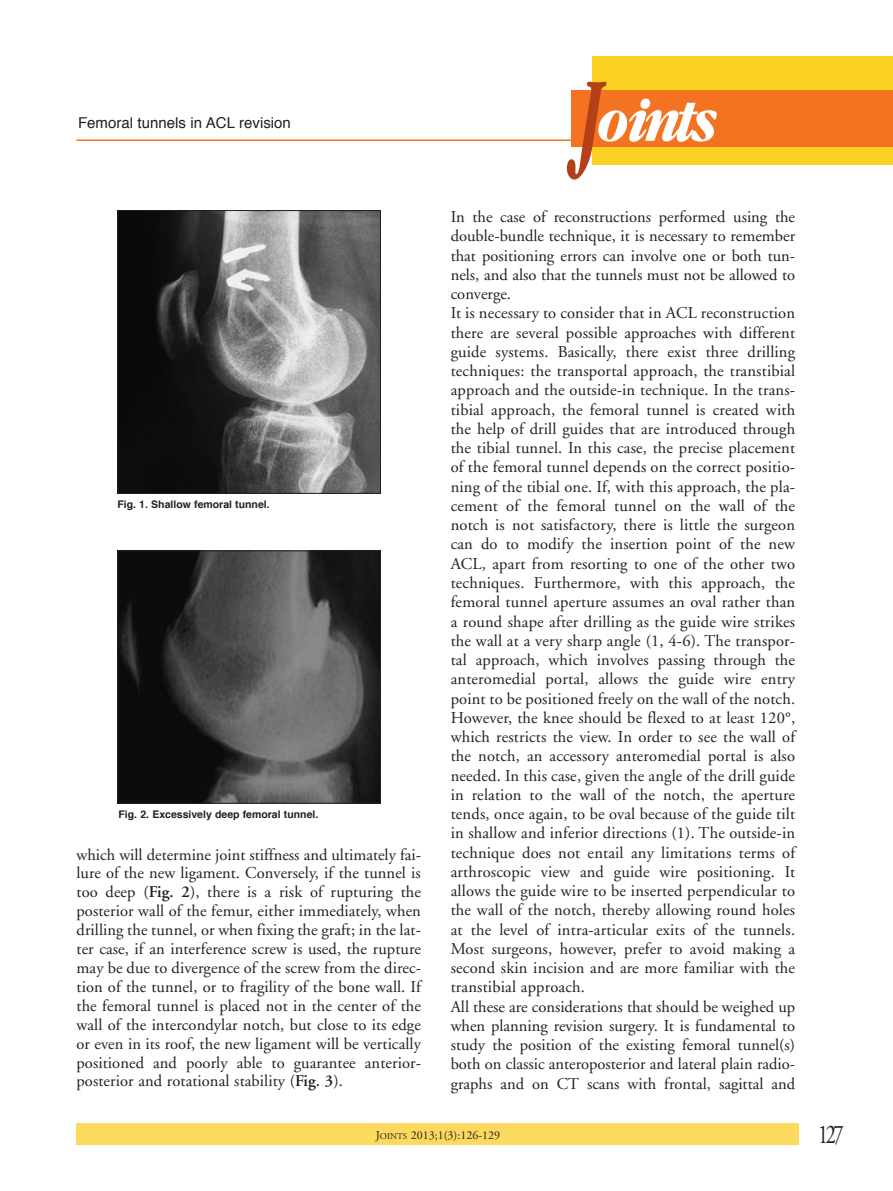
<style>
.page{position:relative;width:893px;height:1191px;background:#fff}
.page>*{position:absolute;margin:0;border:0;box-sizing:border-box;transform-origin:0 0}
.t1{font:italic 700 55.8px "Garamond Cond";letter-spacing:-.085em;color:#fff}
.t2{font:27px "Adobe Garamond";color:#231f20;scale:.75 1}
.t3{font:16.5px/19.2px "Adobe Garamond";letter-spacing:.01em;color:#231f20;text-align:justify}
.t4{font:15px "Helvetica";color:#231f20}
.t5{font:12px "Adobe Garamond";color:#231f20}
.t6{font:700 10.5px "Helvetica";color:#231f20}
.s1{font-weight:600}
.s2{font-size:99.9px;color:#b44018}
.s3{font-size:9px}
</style>
<div class="page">
<div style="left:77px;top:1123px;width:722px;height:22px;background:#fcd95f"></div>
<hr style="left:77px;top:139px;width:640px;height:2px;background:#f47321">
<div style="left:592px;top:56px;width:301px;height:108px;background:#fbd124"></div>
<div style="left:571px;top:91px;width:322px;height:56px;background:#f47321"></div>
<img style="left:119px;top:212px;width:260px;height:280px">
<div style="left:117px;top:210px;width:264px;height:284px;border:1px solid #231f20"></div>
<img style="left:119px;top:552px;width:260px;height:249px">
<div style="left:117px;top:550px;width:264px;height:253px;border:1px solid #231f20"></div>
<p class="t4" style="left:78px;top:116px;width:214px">Femoral tunnels in aCl revision</p>
<p class="t6" style="left:117px;top:500px;width:154px">Fig. 1. Shallow femoral tunnel.</p>
<p class="t6" style="left:119px;top:810px;width:201px">Fig. 2. Excessively deep femoral tunnel.</p>
<p class="t3" style="left:77px;top:846px;width:346px">which will determine joint stiffness and ultimately fai&shy;lure of the new ligament. Conversely, if the tunnel is too deep (<span class="s1">Fig. 2</span>), there is a risk of rupturing the posterior wall of the femur, either immediately, when drilling the tunnel, or when fixing the graft; in the lat&shy;ter case, if an interference screw is used, the rupture may be due to divergence of the screw from the direc&shy;tion of the tunnel, or to fragility of the bone wall. If the femoral tunnel is placed not in the center of the wall of the intercondylar notch, but close to its edge or even in its roof, the new ligament will be vertically positioned and poorly able to guarantee anterior&shy;posterior and rotational stability (<span class="s1">Fig. 3</span>).</p>
<h1 class="t1" style="left:574px;top:86px;width:140px"><span class="s2">J</span>oints</h1>
<p class="t3" style="left:451px;top:209px;width:346px;text-align:left">In the case of reconstructions performed using the double-bundle technique, it is necessary to remember that positioning errors can involve one or both tun&shy;nels, and also that the tunnels must not be allowed to converge.<br>It is necessary to consider that in ACL reconstruction there are several possible approaches with different guide systems. Basically, there exist three drilling techniques: the transportal approach, the transtibial approach and the outside-in technique. In the trans&shy;tibial approach, the femoral tunnel is created with the help of drill guides that are introduced through the tibial tunnel. In this case, the precise placement of the femoral tunnel depends on the correct positio&shy;ning of the tibial one. If, with this approach, the pla&shy;cement of the femoral tunnel on the wall of the notch is not satisfactory, there is little the surgeon can do to modify the insertion point of the new ACL, apart from resorting to one of the other two techniques. Furthermore, with this approach, the femoral tunnel aperture assumes an oval rather than a round shape after drilling as the guide wire strikes the wall at a very sharp angle (1, 4-6). The transpor&shy;tal approach, which involves passing through the anteromedial portal, allows the guide wire entry point to be positioned freely on the wall of the notch.<br>However, the knee should be flexed to at least 120°, which restricts the view. In order to see the wall of the notch, an accessory anteromedial portal is also needed. In this case, given the angle of the drill guide in relation to the wall of the notch, the aperture tends, once again, to be oval because of the guide tilt in shallow and inferior directions (1). The outside-in technique does not entail any limitations terms of arthroscopic view and guide wire positioning. It allows the guide wire to be inserted perpendicular to the wall of the notch, thereby allowing round holes at the level of intra-articular exits of the tunnels.<br>Most surgeons, however, prefer to avoid making a second skin incision and are more familiar with the transtibial approach.<br>All these are considerations that should be weighed up when planning revision surgery. It is fundamental to study the position of the existing femoral tunnel(s) both on classic anteroposterior and lateral plain radio&shy;graphs and on CT scans with frontal, sagittal and</p>
<p class="t5" style="left:376px;top:1130px;width:126px">J<span class="s3">OINTS</span> 2013;1(3):126-129</p>
<h2 class="t2" style="left:818px;top:1123px;width:36px">127</h2>
</div>
